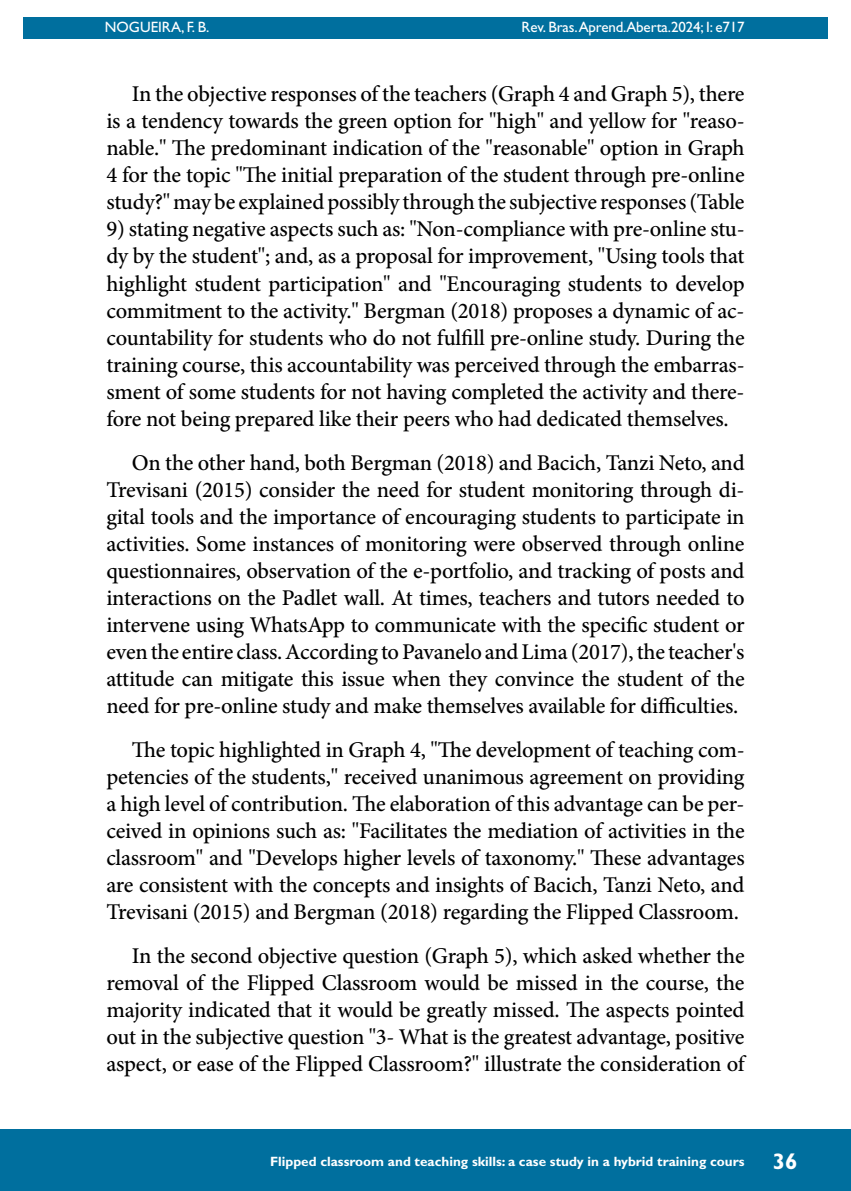
<style>
.page{position:relative;width:851px;height:1191px;background:#fff}
.page>*{position:absolute;margin:0;border:0;box-sizing:border-box;transform-origin:0 0}
.t1{font:500 22.5px/27px "Minion Pro";letter-spacing:-.01em;color:#000;text-align:justify}
.t2{font:15px "Gill Sans Std";letter-spacing:-.01em;color:#fff}
.t3{font:700 13.5px "Gill Sans Std";color:#fff}
.s1{font-size:22.5px}
</style>
<div class="page">
<hr style="left:104px;top:0;width:1px;height:467px;background:#006f9e">
<div style="left:23px;top:17px;width:804px;height:21px;background:#006f9e"></div>
<div style="left:0;top:1129px;width:850px;height:62px;background:#006f9e"></div>
<p class="t2" style="left:105px;top:18px;width:106px">NOGUEIRA, F. B.</p>
<p class="t2" style="left:521px;top:18px;width:224px">Rev. Bras.Aprend.Aberta.2024; I: e717</p>
<p class="t1" style="left:106px;top:81px;width:639px;text-indent:26px">In the objective responses of the teachers (Graph 4 and Graph 5), there is a tendency towards the green option for "high" and yellow for "reaso&shy;nable." The predominant indication of the "reasonable" option in Graph 4 for the topic "The initial preparation of the student through pre-online study?" may be explained possibly through the subjective responses (Table</p>
<p class="t1" style="left:106px;top:216px;width:639px">9) stating negative aspects such as: "Non-compliance with pre-online stu&shy;dy by the student"; and, as a proposal for improvement, "Using tools that highlight student participation" and "Encouraging students to develop commitment to the activity." Bergman (2018) proposes a dynamic of ac&shy;countability for students who do not fulfill pre-online study. During the training course, this accountability was perceived through the embarras&shy;sment of some students for not having completed the activity and there&shy;fore not being prepared like their peers who had dedicated themselves.</p>
<p class="t1" style="left:106px;top:449px;width:639px;text-indent:26px">On the other hand, both Bergman (2018) and Bacich, Tanzi Neto, and Trevisani (2015) consider the need for student monitoring through di&shy;gital tools and the importance of encouraging students to participate in activities. Some instances of monitoring were observed through online questionnaires, observation of the e-portfolio, and tracking of posts and interactions on the Padlet wall. At times, teachers and tutors needed to intervene using WhatsApp to communicate with the specific student or even the entire class. According to Pavanelo and Lima (2017), the teacher's attitude can mitigate this issue when they convince the student of the need for pre-online study and make themselves available for difficulties.</p>
<p class="t1" style="left:106px;top:736px;width:639px;text-indent:26px">The topic highlighted in Graph 4, "The development of teaching com&shy;petencies of the students," received unanimous agreement on providing a high level of contribution. The elaboration of this advantage can be per&shy;ceived in opinions such as: "Facilitates the mediation of activities in the classroom" and "Develops higher levels of taxonomy." These advantages are consistent with the concepts and insights of Bacich, Tanzi Neto, and Trevisani (2015) and Bergman (2018) regarding the Flipped Classroom.</p>
<p class="t1" style="left:106px;top:942px;width:639px;text-indent:26px">In the second objective question (Graph 5), which asked whether the removal of the Flipped Classroom would be missed in the course, the majority indicated that it would be greatly missed. The aspects pointed out in the subjective question "3- What is the greatest advantage, positive aspect, or ease of the Flipped Classroom?" illustrate the consideration of</p>
<p class="t3" style="left:270px;top:1153px;width:529px">Flipped classroom and teaching skills: a case study in a hybrid training cours <span class="s1">36</span></p>
</div>
